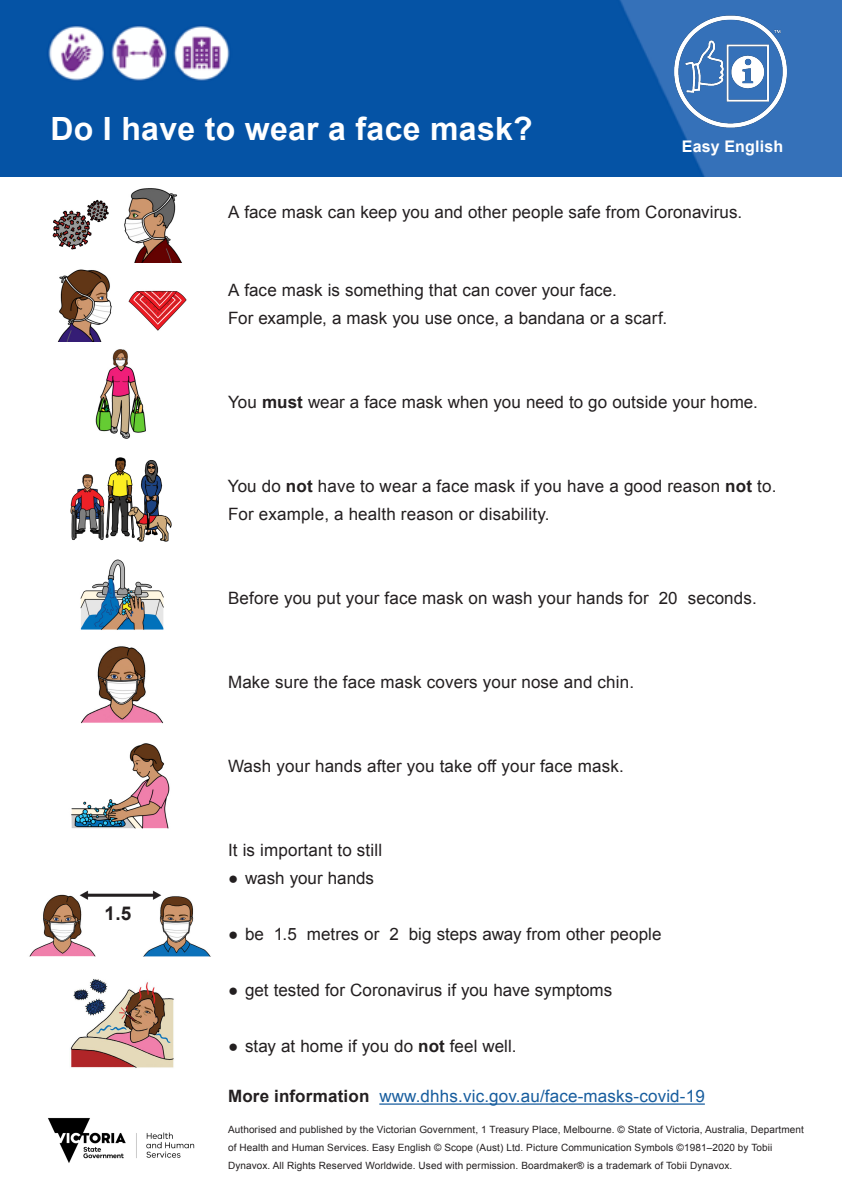
<style>
.page{position:relative;width:842px;height:1191px;background:#fff}
.page>*{position:absolute;margin:0;border:0;box-sizing:border-box;transform-origin:0 0}
.Body{font:700 32px "Arial";letter-spacing:.01em;color:#fff}
.Body-2{font:700 19px "Arial";color:#231f20}
.Body-3{font:17px "Arial";letter-spacing:.005em;color:#231f20}
.Body-4{font:17px "Arial";letter-spacing:.01em;color:#175d9e}
.Sub_title{font:700 16px "Arial";letter-spacing:.01em;color:#fff}
.Body-5{font:10px/18px "Arial";letter-spacing:.01em;color:#231f20}
.s1{font-weight:700}
.s2{font-weight:700;color:#231f20}
</style>
<div class="page">
<img style="left:0;top:0;width:842px;height:176px">
<img style="left:660px;top:13px;width:149px;height:117px">
<hr style="left:379px;top:1103px;width:326px;height:1px;background:#175d9e">
<img style="left:124px;top:188px;width:58px;height:75px">
<img style="left:52px;top:199px;width:57px;height:50px">
<img style="left:128px;top:290px;width:59px;height:41px">
<img style="left:58px;top:269px;width:54px;height:72px">
<img style="left:70px;top:457px;width:102px;height:85px">
<img style="left:80px;top:559px;width:84px;height:71px">
<img style="left:29px;top:894px;width:67px;height:63px">
<img style="left:143px;top:896px;width:68px;height:61px">
<img style="left:78px;top:890px;width:84px;height:12px">
<img style="left:70px;top:979px;width:104px;height:89px">
<img style="left:48px;top:1118px;width:146px;height:45px">
<img style="left:112px;top:349px;width:16px;height:17px">
<img style="left:95px;top:366px;width:51px;height:72px">
<img style="left:81px;top:646px;width:83px;height:78px">
<img style="left:71px;top:743px;width:99px;height:86px">
<p class="Body" style="left:50px;top:108px;width:484px">Do I have to wear a face mask?</p>
<p class="Sub_title" style="left:682px;top:136px;width:103px">Easy English</p>
<p class="Body-3" style="left:228px;top:201px;width:516px">A face mask can keep you and other people safe from Coronavirus.</p>
<p class="Body-3" style="left:228px;top:279px;width:390px">A face mask is something that can cover your face.</p>
<p class="Body-3" style="left:228px;top:307px;width:441px">For example, a mask you use once, a bandana or a scarf.</p>
<p class="Body-3" style="left:228px;top:391px;width:531px">You <span class="s1">must</span> wear a face mask when you need to go outside your home.</p>
<p class="Body-3" style="left:228px;top:475px;width:550px">You do <span class="s1">not</span> have to wear a face mask if you have a good reason <span class="s1">not</span> to.</p>
<p class="Body-3" style="left:228px;top:503px;width:323px">For example, a health reason or disability.</p>
<p class="Body-3" style="left:228px;top:587px;width:530px">Before you put your face mask on wash your hands for 20 seconds.</p>
<p class="Body-3" style="left:228px;top:671px;width:408px">Make sure the face mask covers your nose and chin.</p>
<p class="Body-3" style="left:228px;top:755px;width:397px">Wash your hands after you take off your face mask.</p>
<p class="Body-2" style="left:105px;top:900px;width:28px">1.5</p>
<p class="Body-3" style="left:228px;top:839px;width:156px">It is important to still</p>
<p class="Body-3" style="left:228px;top:867px;width:148px">● wash your hands</p>
<p class="Body-3" style="left:228px;top:923px;width:435px">● be 1.5 metres or 2 big steps away from other people</p>
<p class="Body-3" style="left:228px;top:979px;width:386px">● get tested for Coronavirus if you have symptoms</p>
<p class="Body-3" style="left:228px;top:1035px;width:290px">● stay at home if you do <span class="s1">not</span> feel well.</p>
<p class="Body-4" style="left:228px;top:1085px;width:478px"><span class="s2">More information</span> www.dhhs.vic.gov.au/face-masks-covid-19</p>
<p class="Body-5" style="left:228px;top:1120px;width:577px">Authorised and published by the Victorian Government, 1 Treasury Place, Melbourne. © State of Victoria, Australia, Department of Health and Human Services. Easy English © Scope (Aust) Ltd. Picture Communication Symbols ©1981–2020 by Tobii<br>Dynavox. All Rights Reserved Worldwide. Used with permission. Boardmaker® is a trademark of Tobii Dynavox.</p>
</div>
